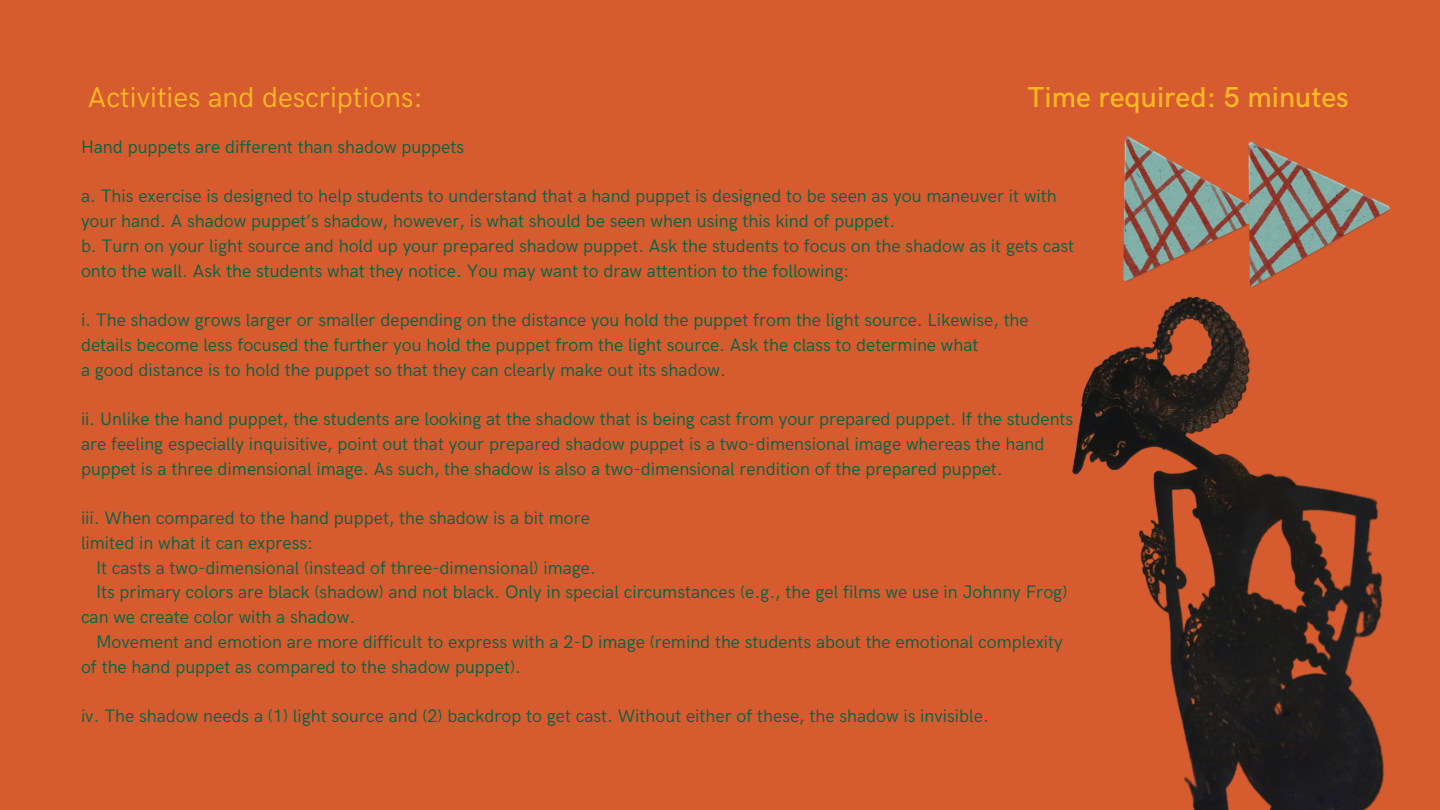
<style>
.page{position:relative;width:1440px;height:810px;background:#d65b2e}
.page>*{position:absolute;margin:0;border:0;box-sizing:border-box;transform-origin:0 0}
.t1{font:29px "HK Grotesk";color:#ffb923}
.t2{font:500 29px "HK Grotesk";color:#ffb923}
.t3{font:18.2px/24.8px "HK Grotesk";color:#056448}
</style>
<div class="page">
<img style="left:1072px;top:215px;width:312px;height:595px">
<img style="left:1124px;top:137px;width:265px;height:150px">
<h1 class="t1" style="left:88px;top:81px;width:336px">Activities and descriptions:</h1>
<h1 class="t2" style="left:1028px;top:81px;width:323px">Time required: 5 minutes</h1>
<p class="t3" style="left:81px;top:135px;width:385px">Hand puppets are different than shadow puppets</p>
<p class="t3" style="left:81px;top:184px;width:995px">a. This exercise is designed to help students to understand that a hand puppet is designed to be seen as you maneuver it with your hand. A shadow puppet’s shadow, however, is what should be seen when using this kind of puppet.<br>b. Turn on your light source and hold up your prepared shadow puppet. Ask the students to focus on the shadow as it gets cast onto the wall. Ask the students what they notice. You may want to draw attention to the following:</p>
<p class="t3" style="left:81px;top:308px;width:949px">i. The shadow grows larger or smaller depending on the distance you hold the puppet from the light source. Likewise, the details become less focused the further you hold the puppet from the light source. Ask the class to determine what<br>a good distance is to hold the puppet so that they can clearly make out its shadow.</p>
<p class="t3" style="left:81px;top:407px;width:994px">ii. Unlike the hand puppet, the students are looking at the shadow that is being cast from your prepared puppet. If the students are feeling especially inquisitive, point out that your prepared shadow puppet is a two-dimensional image whereas the hand puppet is a three dimensional image. As such, the shadow is also a two-dimensional rendition of the prepared puppet.</p>
<p class="t3" style="left:81px;top:506px;width:511px">iii. When compared to the hand puppet, the shadow is a bit more limited in what it can express:</p>
<p class="t3" style="left:96px;top:556px;width:501px">It casts a two-dimensional (instead of three-dimensional) image.</p>
<p class="t3" style="left:96px;top:580px;width:973px">Its primary colors are black (shadow) and not black. Only in special circumstances (e.g., the gel films we use in Johnny Frog)</p>
<p class="t3" style="left:81px;top:605px;width:276px">can we create color with a shadow.</p>
<p class="t3" style="left:96px;top:630px;width:968px">Movement and emotion are more difficult to express with a 2-D image (remind the students about the emotional complexity</p>
<p class="t3" style="left:81px;top:655px;width:441px">of the hand puppet as compared to the shadow puppet).</p>
<p class="t3" style="left:81px;top:704px;width:909px">iv. The shadow needs a (1) light source and (2) backdrop to get cast. Without either of these, the shadow is invisible.</p>
</div>
